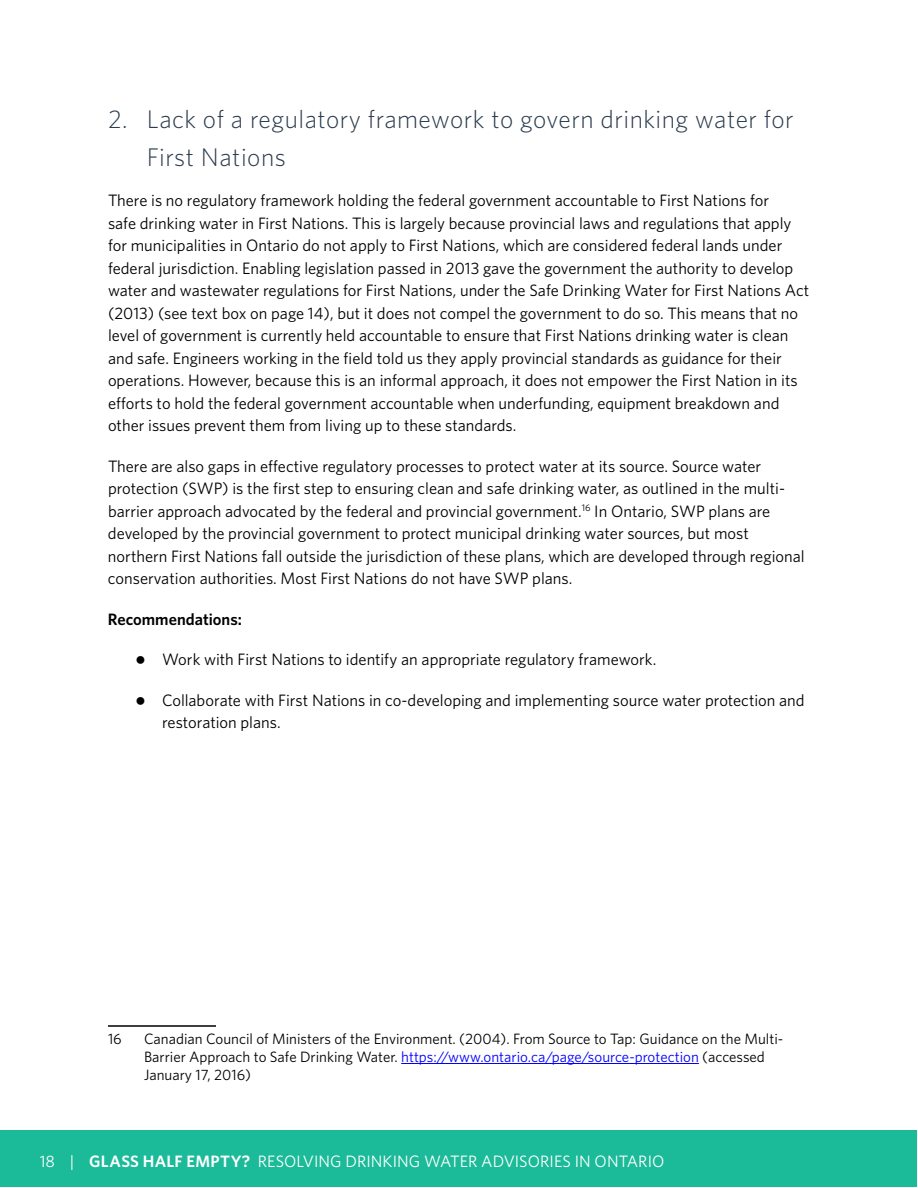
<style>
.page{position:relative;width:918px;height:1188px;background:#fff}
.page>*{position:absolute;margin:0;border:0;box-sizing:border-box;transform-origin:0 0}
.t1{font:300 25.5px/37.5px "Whitney";letter-spacing:.02em;color:#2b3c4e}
.t2{font:16.5px/22.5px "Whitney";color:#000}
.t3{font:16.5px "Whitney";color:#fff}
.t4{font:600 16.5px "Whitney";color:#000}
.t5{font:15px/18px "Whitney";color:#000}
.s1{font-family:"Arial";font-size:18px}
.s2{color:#00f}
.s3{font-weight:600}
</style>
<div class="page">
<div style="left:1px;top:1131px;width:916px;height:56px;background:#1bba99"></div>
<hr style="left:108px;top:1025px;width:108px;height:2px;background:#000">
<hr style="left:401px;top:1063px;width:298px;height:1px;background:#00f">
<h1 class="t1" style="left:147px;top:100px;width:648px;text-indent:-39px">2. Lack of a regulatory framework to govern drinking water for<br>First Nations</h1>
<p class="t2" style="left:108px;top:189px;width:703px">There is no regulatory framework holding the federal government accountable to First Nations for<br>safe drinking water in First Nations. This is largely because provincial laws and regulations that apply for municipalities in Ontario do not apply to First Nations, which are considered federal lands under federal jurisdiction. Enabling legislation passed in 2013 gave the government the authority to develop water and wastewater regulations for First Nations, under the Safe Drinking Water for First Nations Act (2013) (see text box on page 14), but it does not compel the government to do so. This means that no level of government is currently held accountable to ensure that First Nations drinking water is clean and safe. Engineers working in the field told us they apply provincial standards as guidance for their operations. However, because this is an informal approach, it does not empower the First Nation in its efforts to hold the federal government accountable when underfunding, equipment breakdown and other issues prevent them from living up to these standards.</p>
<p class="t2" style="left:108px;top:455px;width:698px">There are also gaps in effective regulatory processes to protect water at its source. Source water protection (SWP) is the first step to ensuring clean and safe drinking water, as outlined in the multi&shy;barrier approach advocated by the federal and provincial government.<sup>16</sup> In Ontario, SWP plans are developed by the provincial government to protect municipal drinking water sources, but most northern First Nations fall outside the jurisdiction of these plans, which are developed through regional conservation authorities. Most First Nations do not have SWP plans.</p>
<p class="t4" style="left:108px;top:608px;width:136px">Recommendations:</p>
<p class="t2" style="left:135px;top:648px;width:523px"><span class="s1">●</span> Work with First Nations to identify an appropriate regulatory framework.</p>
<p class="t2" style="left:162px;top:689px;width:644px;text-indent:-27px"><span class="s1">●</span> Collaborate with First Nations in co-developing and implementing source water protection and restoration plans.</p>
<p class="t5" style="left:108px;top:1029px;width:15px">16</p>
<p class="t5" style="left:144px;top:1029px;width:641px">Canadian Council of Ministers of the Environment. (2004). From Source to Tap: Guidance on the Multi-<br>Barrier Approach to Safe Drinking Water. <span class="s2">https://www.ontario.ca/page/source-protection</span> (accessed<br>January 17, 2016)</p>
<p class="t3" style="left:40px;top:1150px;width:626px">18 | <span class="s3">GLASS HALF EMPTY?</span> RESOLVING DRINKING WATER ADVISORIES IN ONTARIO</p>
</div>
